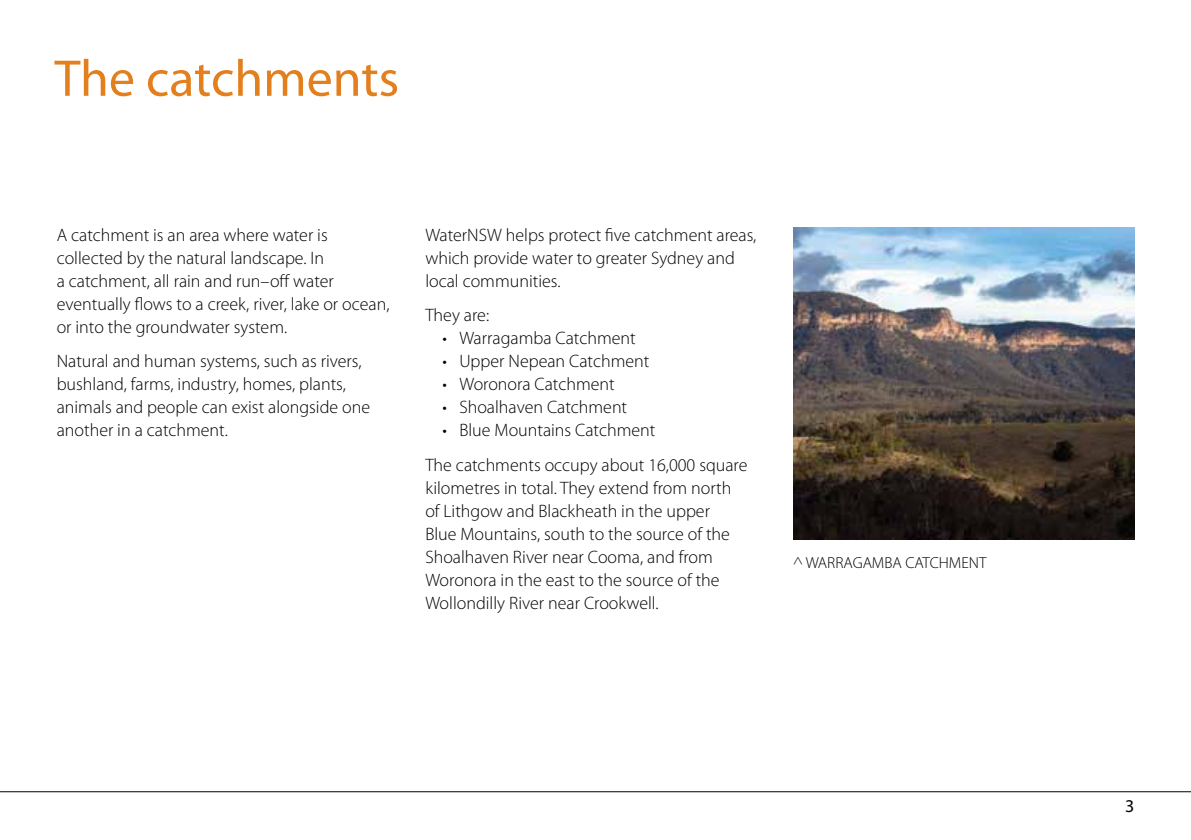
<style>
.page{position:relative;width:1191px;height:840px;background:#fff}
.page>*{position:absolute;margin:0;border:0;box-sizing:border-box;transform-origin:0 0}
.t1{font:52px "Myriad Pro";color:#e37f1c}
.t2{font:300 18px/23px "Myriad Pro";color:#000}
.t3{font:18px "Myriad Pro";color:#000}
.t4{font:300 16px "Myriad Pro";color:#000}
</style>
<div class="page">
<hr style="left:0;top:790px;width:1191px;height:1px;background:#000">
<img style="left:794px;top:227px;width:340px;height:312px">
<h1 class="t1" style="left:55px;top:50px;width:346px">The catchments</h1>
<p class="t2" style="left:57px;top:223px;width:334px">A catchment is an area where water is collected by the natural landscape. In<br>a catchment, all rain and run–off water eventually flows to a creek, river, lake or ocean, or into the groundwater system.</p>
<p class="t2" style="left:57px;top:349px;width:315px">Natural and human systems, such as rivers, bushland, farms, industry, homes, plants, animals and people can exist alongside one another in a catchment.</p>
<p class="t2" style="left:425px;top:223px;width:332px">WaterNSW helps protect five catchment areas, which provide water to greater Sydney and local communities.</p>
<p class="t2" style="left:425px;top:303px;width:65px">They are:</p>
<p class="t2" style="left:442px;top:326px;width:195px">• Warragamba Catchment</p>
<p class="t2" style="left:442px;top:349px;width:208px">• Upper Nepean Catchment</p>
<p class="t2" style="left:442px;top:372px;width:174px">• Woronora Catchment</p>
<p class="t2" style="left:442px;top:395px;width:186px">• Shoalhaven Catchment</p>
<p class="t2" style="left:425px;top:413px;width:323px;line-height:34.4px;text-indent:17px">• Blue Mountains Catchment<br>The catchments occupy about 16,000 square</p>
<p class="t2" style="left:425px;top:476px;width:307px">kilometres in total. They extend from north of Lithgow and Blackheath in the upper Blue Mountains, south to the source of the Shoalhaven River near Cooma, and from Woronora in the east to the source of the Wollondilly River near Crookwell.</p>
<p class="t4" style="left:805px;top:553px;width:182px">WARRAGAMBA CATCHMENT</p>
<p class="t4" style="left:808px;top:556px;width:11px;rotate:90deg">&lt;</p>
<p class="t3" style="left:1125px;top:795px;width:11px">3</p>
</div>
